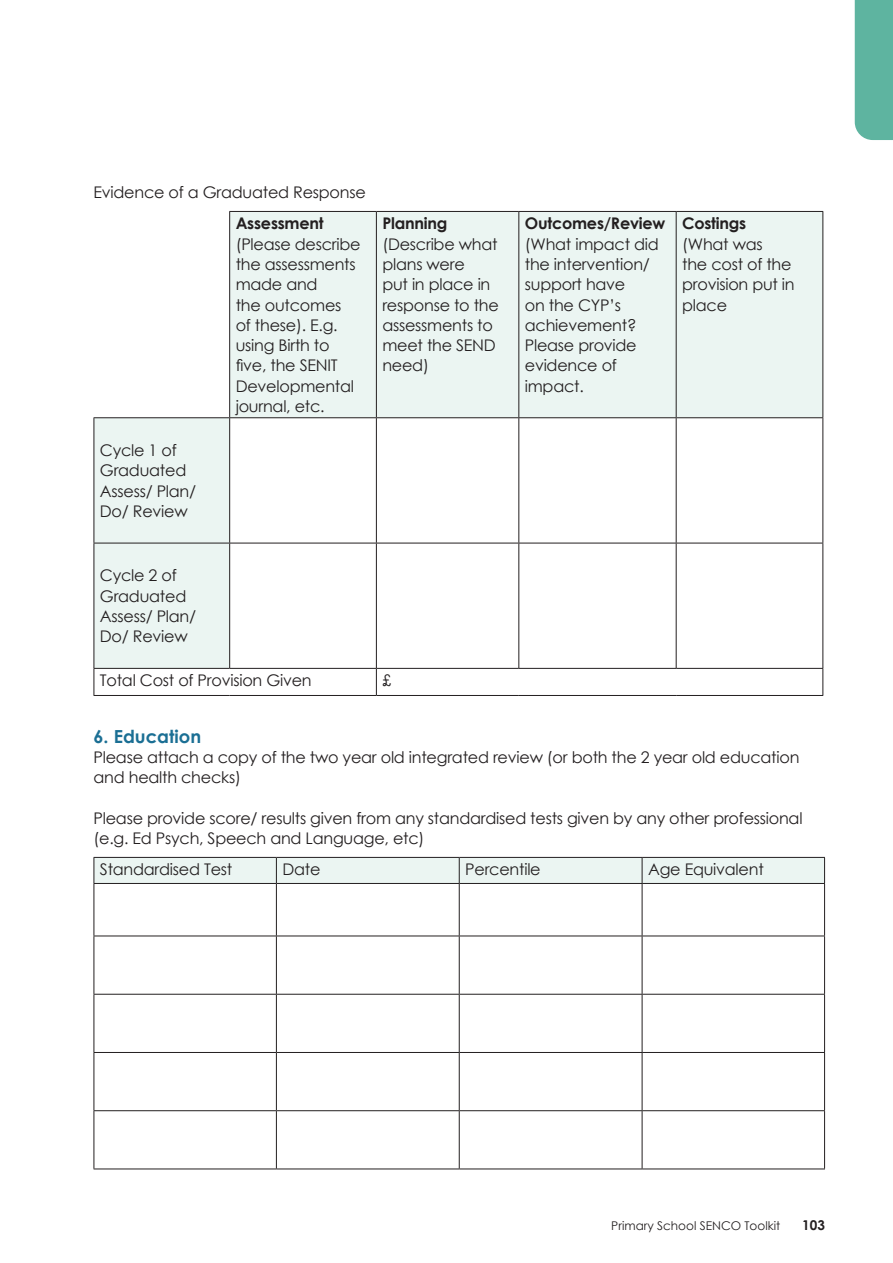
<style>
.page{position:relative;width:893px;height:1263px;background:#fff}
.page>*{position:absolute;margin:0;border:0;box-sizing:border-box;transform-origin:0 0}
.Subhead{font:700 18px "Century Gothic";color:#1b6f94}
.Body{font:16.05px/20.2px "Century Gothic";letter-spacing:-.015em;color:#231f20}
.Body-2{font:700 16.05px "Century Gothic";letter-spacing:-.015em;color:#231f20}
.t1{font:700 13.5px "Century Gothic";color:#231f20}
.t2{font:12px "Century Gothic";color:#231f20}
.s1{font-weight:700}
</style>
<div class="page">
<div style="left:855px;top:0;width:38px;height:140px;background:#5eb4a0"></div>
<svg style="left:95px;top:212px;width:727px;height:456px"></svg>
<hr style="left:229px;top:211px;width:147px;height:1px;background:#231f20">
<hr style="left:229px;top:212px;width:1px;height:205px;background:#231f20">
<hr style="left:376px;top:211px;width:143px;height:1px;background:#231f20">
<hr style="left:376px;top:212px;width:1px;height:205px;background:#231f20">
<hr style="left:519px;top:211px;width:157px;height:1px;background:#231f20">
<hr style="left:518px;top:212px;width:1px;height:205px;background:#231f20">
<hr style="left:676px;top:211px;width:147px;height:1px;background:#231f20">
<hr style="left:676px;top:212px;width:1px;height:205px;background:#231f20">
<hr style="left:822px;top:212px;width:1px;height:205px;background:#231f20">
<hr style="left:94px;top:417px;width:136px;height:1px;background:#231f20">
<hr style="left:94px;top:418px;width:1px;height:125px;background:#231f20">
<hr style="left:230px;top:417px;width:146px;height:1px;background:#231f20">
<hr style="left:229px;top:418px;width:1px;height:125px;background:#231f20">
<hr style="left:376px;top:417px;width:143px;height:1px;background:#231f20">
<hr style="left:376px;top:418px;width:1px;height:125px;background:#231f20">
<hr style="left:519px;top:417px;width:157px;height:1px;background:#231f20">
<hr style="left:518px;top:418px;width:1px;height:125px;background:#231f20">
<hr style="left:676px;top:417px;width:147px;height:1px;background:#231f20">
<hr style="left:676px;top:418px;width:1px;height:125px;background:#231f20">
<hr style="left:822px;top:418px;width:1px;height:125px;background:#231f20">
<hr style="left:94px;top:543px;width:136px;height:1px;background:#231f20">
<hr style="left:94px;top:543px;width:1px;height:125px;background:#231f20">
<hr style="left:230px;top:543px;width:146px;height:1px;background:#231f20">
<hr style="left:229px;top:543px;width:1px;height:125px;background:#231f20">
<hr style="left:376px;top:543px;width:143px;height:1px;background:#231f20">
<hr style="left:376px;top:543px;width:1px;height:125px;background:#231f20">
<hr style="left:519px;top:543px;width:157px;height:1px;background:#231f20">
<hr style="left:518px;top:543px;width:1px;height:125px;background:#231f20">
<hr style="left:676px;top:543px;width:147px;height:1px;background:#231f20">
<hr style="left:676px;top:543px;width:1px;height:125px;background:#231f20">
<hr style="left:822px;top:543px;width:1px;height:125px;background:#231f20">
<hr style="left:94px;top:668px;width:136px;height:1px;background:#231f20">
<svg style="left:94px;top:669px;width:1px;height:26px"></svg>
<hr style="left:230px;top:668px;width:146px;height:1px;background:#231f20">
<hr style="left:376px;top:668px;width:143px;height:1px;background:#231f20">
<svg style="left:376px;top:669px;width:1px;height:26px"></svg>
<hr style="left:519px;top:668px;width:157px;height:1px;background:#231f20">
<hr style="left:676px;top:668px;width:147px;height:1px;background:#231f20">
<svg style="left:822px;top:669px;width:1px;height:26px"></svg>
<hr style="left:94px;top:695px;width:136px;height:1px;background:#231f20">
<hr style="left:230px;top:695px;width:146px;height:1px;background:#231f20">
<hr style="left:376px;top:695px;width:143px;height:1px;background:#231f20">
<hr style="left:519px;top:695px;width:157px;height:1px;background:#231f20">
<hr style="left:676px;top:695px;width:147px;height:1px;background:#231f20">
<div style="left:94px;top:857px;width:731px;height:26px;background:#ebf5f2"></div>
<hr style="left:94px;top:883px;width:182px;height:1px;background:#231f20">
<hr style="left:94px;top:884px;width:1px;height:51px;background:#231f20">
<hr style="left:276px;top:883px;width:183px;height:1px;background:#231f20">
<hr style="left:276px;top:884px;width:1px;height:51px;background:#231f20">
<hr style="left:459px;top:883px;width:183px;height:1px;background:#231f20">
<hr style="left:459px;top:884px;width:1px;height:51px;background:#231f20">
<hr style="left:642px;top:883px;width:183px;height:1px;background:#231f20">
<hr style="left:642px;top:884px;width:1px;height:51px;background:#231f20">
<hr style="left:824px;top:884px;width:1px;height:51px;background:#231f20">
<hr style="left:94px;top:935px;width:182px;height:1px;background:#231f20">
<hr style="left:94px;top:936px;width:1px;height:58px;background:#231f20">
<hr style="left:276px;top:935px;width:183px;height:1px;background:#231f20">
<hr style="left:276px;top:936px;width:1px;height:58px;background:#231f20">
<hr style="left:459px;top:935px;width:183px;height:1px;background:#231f20">
<hr style="left:459px;top:936px;width:1px;height:58px;background:#231f20">
<hr style="left:642px;top:935px;width:183px;height:1px;background:#231f20">
<hr style="left:642px;top:936px;width:1px;height:58px;background:#231f20">
<hr style="left:824px;top:936px;width:1px;height:58px;background:#231f20">
<hr style="left:94px;top:994px;width:182px;height:1px;background:#231f20">
<hr style="left:94px;top:994px;width:1px;height:58px;background:#231f20">
<hr style="left:276px;top:994px;width:183px;height:1px;background:#231f20">
<hr style="left:276px;top:994px;width:1px;height:58px;background:#231f20">
<hr style="left:459px;top:994px;width:183px;height:1px;background:#231f20">
<hr style="left:459px;top:994px;width:1px;height:58px;background:#231f20">
<hr style="left:642px;top:994px;width:183px;height:1px;background:#231f20">
<hr style="left:642px;top:994px;width:1px;height:58px;background:#231f20">
<hr style="left:824px;top:994px;width:1px;height:58px;background:#231f20">
<hr style="left:94px;top:1052px;width:182px;height:1px;background:#231f20">
<hr style="left:94px;top:1053px;width:1px;height:57px;background:#231f20">
<hr style="left:276px;top:1052px;width:183px;height:1px;background:#231f20">
<hr style="left:276px;top:1053px;width:1px;height:57px;background:#231f20">
<hr style="left:459px;top:1052px;width:183px;height:1px;background:#231f20">
<hr style="left:459px;top:1053px;width:1px;height:57px;background:#231f20">
<hr style="left:642px;top:1052px;width:183px;height:1px;background:#231f20">
<hr style="left:642px;top:1053px;width:1px;height:57px;background:#231f20">
<hr style="left:824px;top:1053px;width:1px;height:57px;background:#231f20">
<hr style="left:94px;top:1110px;width:182px;height:1px;background:#231f20">
<hr style="left:94px;top:1111px;width:1px;height:57px;background:#231f20">
<hr style="left:276px;top:1110px;width:183px;height:1px;background:#231f20">
<hr style="left:276px;top:1111px;width:1px;height:57px;background:#231f20">
<hr style="left:459px;top:1110px;width:183px;height:1px;background:#231f20">
<hr style="left:459px;top:1111px;width:1px;height:57px;background:#231f20">
<hr style="left:642px;top:1110px;width:183px;height:1px;background:#231f20">
<hr style="left:642px;top:1111px;width:1px;height:57px;background:#231f20">
<hr style="left:824px;top:1111px;width:1px;height:57px;background:#231f20">
<hr style="left:94px;top:1168px;width:182px;height:1px;background:#231f20">
<hr style="left:276px;top:1168px;width:183px;height:1px;background:#231f20">
<hr style="left:459px;top:1168px;width:183px;height:1px;background:#231f20">
<hr style="left:642px;top:1168px;width:183px;height:1px;background:#231f20">
<p class="Body" style="left:94px;top:181px;width:274px">Evidence of a Graduated Response</p>
<p class="Body" style="left:100px;top:440px;width:98px">Cycle 1 of<br>Graduated<br>Assess/ Plan/<br>Do/ Review</p>
<p class="Body" style="left:236px;top:213px;width:126px"><span class="s1">Assessment </span>(Please describe the assessments made and<br>the outcomes of these). E.g. using Birth to five, the SENIT<br>Developmental journal, etc.</p>
<p class="Body" style="left:382px;top:213px;width:118px"><span class="s1">Planning </span>(Describe what plans were<br>put in place in response to the assessments to meet the SEND need)</p>
<p class="Body" style="left:525px;top:213px;width:142px"><span class="s1">Outcomes/Review </span>(What impact did the intervention/ support have<br>on the CYP’s achievement?<br>Please provide evidence of impact.</p>
<p class="Body-2" style="left:682px;top:214px;width:66px">Costings</p>
<p class="Body" style="left:682px;top:234px;width:114px">(What was<br>the cost of the provision put in place</p>
<p class="Body" style="left:100px;top:565px;width:98px">Cycle 2 of<br>Graduated<br>Assess/ Plan/<br>Do/ Review</p>
<p class="Body" style="left:100px;top:670px;width:213px">Total Cost of Provision Given</p>
<p class="Body" style="left:382px;top:670px;width:10px">£</p>
<p class="Subhead" style="left:94px;top:725px;width:109px">6. Education</p>
<p class="Body" style="left:94px;top:747px;width:707px">Please attach a copy of the two year old integrated review (or both the 2 year old education and health checks)</p>
<p class="Body" style="left:94px;top:808px;width:710px">Please provide score/ results given from any standardised tests given by any other professional (e.g. Ed Psych, Speech and Language, etc)</p>
<p class="Body" style="left:100px;top:859px;width:134px">Standardised Test</p>
<p class="Body" style="left:282px;top:859px;width:40px">Date</p>
<p class="Body" style="left:465px;top:859px;width:77px">Percentile</p>
<p class="Body" style="left:648px;top:859px;width:117px">Age Equivalent</p>
<p class="t2" style="left:611px;top:1218px;width:170px">Primary School SENCO Toolkit</p>
<p class="t1" style="left:802px;top:1217px;width:24px">103</p>
</div>
